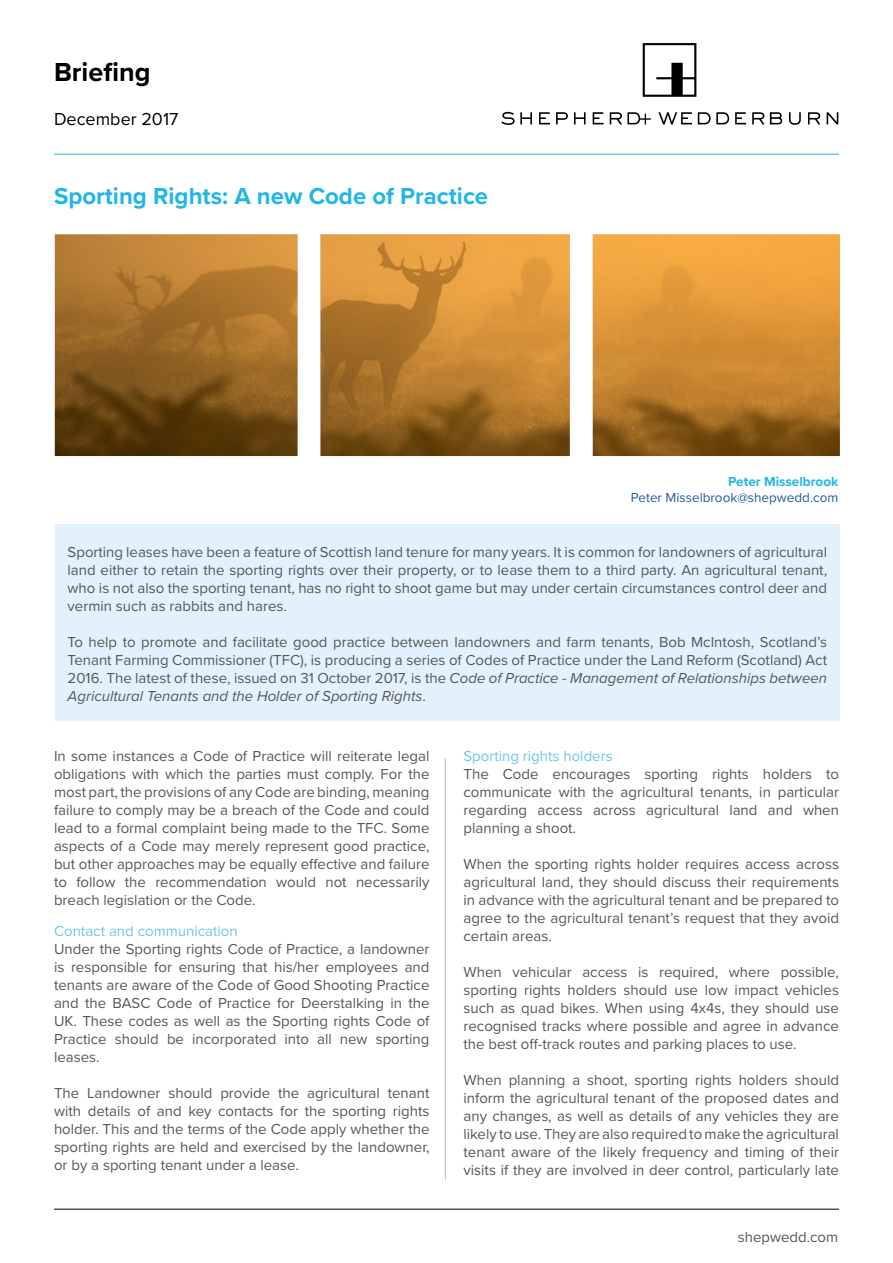
<style>
.page{position:relative;width:893px;height:1263px;background:#fff}
.page>*{position:absolute;margin:0;border:0;box-sizing:border-box;transform-origin:0 0}
.t1{font:700 27px "Proxima Nova";color:#000}
.t2{font:700 24px "Proxima Nova";color:#21b6e7}
.t3{font:18px "Proxima Nova";color:#000}
.t4{font:15px/18px "Proxima Nova";color:#575756;text-align:justify}
.t5{font:15px "Proxima Nova";color:#6fc5ed}
.t6{font:13.5px "Proxima Nova";color:#275b9b}
.t7{font:700 13.5px "Proxima Nova";color:#21b6e7}
.s1{font-style:italic}
</style>
<div class="page">
<hr style="left:54px;top:1209px;width:785px;height:1px;background:#000">
<hr style="left:54px;top:154px;width:785px;height:1px;background:#21b6e7">
<svg style="left:642px;top:43px;width:55px;height:54px"></svg>
<svg style="left:501px;top:112px;width:31px;height:13px"></svg>
<svg style="left:539px;top:112px;width:11px;height:12px"></svg>
<svg style="left:556px;top:112px;width:12px;height:12px"></svg>
<svg style="left:574px;top:112px;width:12px;height:12px"></svg>
<svg style="left:593px;top:112px;width:11px;height:12px"></svg>
<svg style="left:610px;top:112px;width:41px;height:12px"></svg>
<svg style="left:658px;top:112px;width:34px;height:12px"></svg>
<svg style="left:698px;top:112px;width:31px;height:12px"></svg>
<svg style="left:735px;top:112px;width:11px;height:12px"></svg>
<svg style="left:752px;top:112px;width:30px;height:12px"></svg>
<svg style="left:789px;top:112px;width:12px;height:13px"></svg>
<svg style="left:808px;top:112px;width:12px;height:12px"></svg>
<svg style="left:827px;top:112px;width:11px;height:12px"></svg>
<hr style="left:445px;top:758px;width:1px;height:422px;background:#bdbbba">
<img style="left:55px;top:234px;width:785px;height:222px">
<div style="left:55px;top:524px;width:785px;height:197px;background:#e2f1fc"></div>
<h1 class="t1" style="left:54px;top:52px;width:98px">Briefing</h1>
<p class="t3" style="left:54px;top:105px;width:126px">December 2017</p>
<h2 class="t2" style="left:54px;top:178px;width:436px">Sporting Rights: A new Code of Practice</h2>
<p class="t7" style="left:728px;top:471px;width:112px">Peter Misselbrook</p>
<p class="t6" style="left:631px;top:488px;width:209px">Peter Misselbrook@shepwedd.com</p>
<p class="t4" style="left:68px;top:542px;width:761px">Sporting leases have been a feature of Scottish land tenure for many years. It is common for landowners of agricultural land either to retain the sporting rights over their property, or to lease them to a third party. An agricultural tenant, who is not also the sporting tenant, has no right to shoot game but may under certain circumstances control deer and vermin such as rabbits and hares.</p>
<p class="t4" style="left:68px;top:632px;width:761px">To help to promote and facilitate good practice between landowners and farm tenants, Bob McIntosh, Scotland’s Tenant Farming Commissioner (TFC), is producing a series of Codes of Practice under the Land Reform (Scotland) Act 2016. The latest of these, issued on 31 October 2017, is the <span class="s1">Code of Practice - Management of Relationships between Agricultural Tenants and the Holder of Sporting Rights</span>.</p>
<p class="t4" style="left:54px;top:746px;width:377px">In some instances a Code of Practice will reiterate legal obligations with which the parties must comply. For the most part, the provisions of any Code are binding, meaning failure to comply may be a breach of the Code and could lead to a formal complaint being made to the TFC. Some aspects of a Code may merely represent good practice, but other approaches may be equally effective and failure to follow the recommendation would not necessarily breach legislation or the Code.</p>
<p class="t5" style="left:54px;top:920px;width:185px">Contact and communication</p>
<p class="t4" style="left:54px;top:939px;width:377px">Under the Sporting rights Code of Practice, a landowner is responsible for ensuring that his/her employees and tenants are aware of the Code of Good Shooting Practice and the BASC Code of Practice for Deerstalking in the UK. These codes as well as the Sporting rights Code of Practice should be incorporated into all new sporting leases.</p>
<p class="t4" style="left:54px;top:1083px;width:377px">The Landowner should provide the agricultural tenant with details of and key contacts for the sporting rights holder. This and the terms of the Code apply whether the sporting rights are held and exercised by the landowner, or by a sporting tenant under a lease.</p>
<p class="t5" style="left:463px;top:744px;width:151px">Sporting rights holders</p>
<p class="t4" style="left:463px;top:764px;width:377px">The Code encourages sporting rights holders to communicate with the agricultural tenants, in particular regarding access across agricultural land and when planning a shoot.</p>
<p class="t4" style="left:463px;top:854px;width:377px">When the sporting rights holder requires access across agricultural land, they should discuss their requirements in advance with the agricultural tenant and be prepared to agree to the agricultural tenant’s request that they avoid certain areas.</p>
<p class="t4" style="left:463px;top:962px;width:377px">When vehicular access is required, where possible, sporting rights holders should use low impact vehicles such as quad bikes. When using 4x4s, they should use recognised tracks where possible and agree in advance the best off-track routes and parking places to use.</p>
<p class="t4" style="left:463px;top:1070px;width:377px">When planning a shoot, sporting rights holders should inform the agricultural tenant of the proposed dates and any changes, as well as details of any vehicles they are likely to use. They are also required to make the agricultural tenant aware of the likely frequency and timing of their visits if they are involved in deer control, particularly late</p>
<p class="t4" style="left:738px;top:1227px;width:102px">shepwedd.com</p>
</div>
